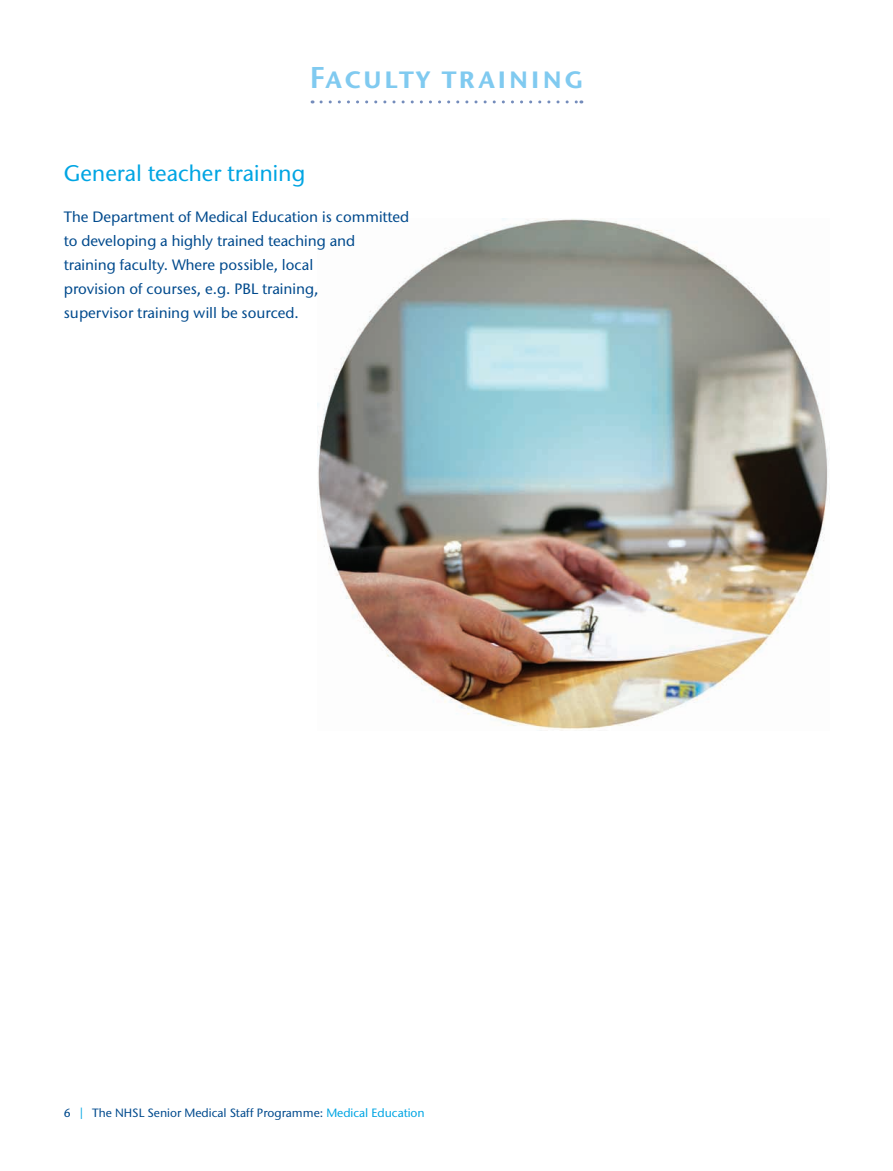
<style>
.page{position:relative;width:893px;height:1171px;background:#fff}
.page>*{position:absolute;margin:0;border:0;box-sizing:border-box;transform-origin:0 0}
.MedEd_header{font:30px "Stone Sans ITC Semi SC";letter-spacing:.05em;color:#80caf0}
.MedEd_subtitle{font:500 22.5px "Stone Sans ITC";color:#00a5e3}
.MedEd_body_text{font:500 15px/24px "Stone Sans ITC";color:#004a8d}
.t1{font:500 12px "Stone Sans ITC";color:#004a8d}
.s1{color:#00a5e3}
</style>
<div class="page">
<svg style="left:321px;top:100px;width:261px;height:3px"></svg>
<img style="left:318px;top:218px;width:510px;height:512px">
<p class="MedEd_header" style="left:310px;top:58px;width:275px">Faculty training</p>
<p class="MedEd_subtitle" style="left:64px;top:159px;width:243px">General teacher training</p>
<p class="MedEd_body_text" style="left:64px;top:204px;width:347px">The Department of Medical Education is committed to developing a highly trained teaching and training faculty. Where possible, local</p>
<p class="MedEd_body_text" style="left:64px;top:276px;width:256px">provision of courses, e.g. PBL training, supervisor training will be sourced.</p>
<p class="t1" style="left:64px;top:1105px;width:363px">6 <span class="s1">|</span> The NHSL Senior Medical Staff Programme: <span class="s1">Medical Education</span></p>
</div>
